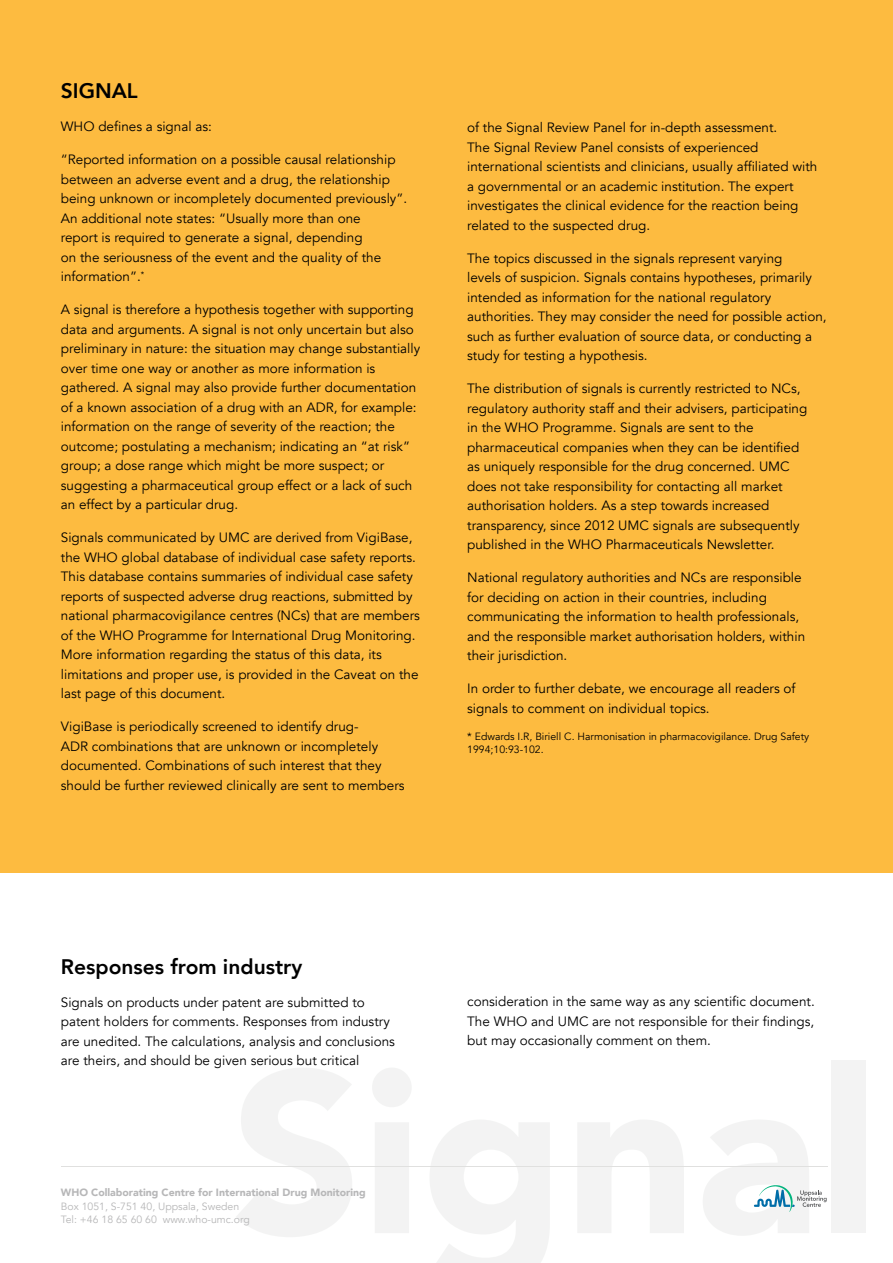
<style>
.page{position:relative;width:893px;height:1263px;background:#fff}
.page>*{position:absolute;margin:0;border:0;box-sizing:border-box;transform-origin:0 0}
.t1{font:800 21px "Avenir";color:#000}
.t2{font:13.5px/19.5px "Avenir";color:#000}
.t3{font:10.5px/13.5px "Avenir";color:#000}
.t4{font:10.5px/13.5px "Avenir";color:#b7b7b8}
.t5{font:900 10.5px "Avenir";color:#b7b7b8}
</style>
<div class="page">
<div style="left:0;top:0;width:893px;height:873px;background:#fdbb40"></div>
<svg style="left:754px;top:1185px;width:73px;height:27px"></svg>
<hr style="left:61px;top:1166px;width:767px;height:1px;background:#e0e0df">
<h1 class="t1" style="left:61px;top:75px;width:79px">SIGNAL</h1>
<p class="t2" style="left:61px;top:117px;width:153px">WHO defines a signal as:</p>
<p class="t2" style="left:61px;top:150px;width:348px">“Reported information on a possible causal relationship between an adverse event and a drug, the relationship being unknown or incompletely documented previously”.<br>An additional note states: “Usually more than one<br>report is required to generate a signal, depending<br>on the seriousness of the event and the quality of the information”.<sup>*</sup></p>
<p class="t2" style="left:61px;top:300px;width:361px">A signal is therefore a hypothesis together with supporting data and arguments. A signal is not only uncertain but also preliminary in nature: the situation may change substantially over time one way or another as more information is gathered. A signal may also provide further documentation of a known association of a drug with an ADR, for example: information on the range of severity of the reaction; the outcome; postulating a mechanism; indicating an “at risk” group; a dose range which might be more suspect; or suggesting a pharmaceutical group effect or a lack of such an effect by a particular drug.</p>
<p class="t2" style="left:61px;top:528px;width:361px">Signals communicated by UMC are derived from VigiBase, the WHO global database of individual case safety reports.<br>This database contains summaries of individual case safety reports of suspected adverse drug reactions, submitted by national pharmacovigilance centres (NCs) that are members of the WHO Programme for International Drug Monitoring.<br>More information regarding the status of this data, its limitations and proper use, is provided in the Caveat on the last page of this document.</p>
<p class="t2" style="left:61px;top:717px;width:345px">VigiBase is periodically screened to identify drug-<br>ADR combinations that are unknown or incompletely documented. Combinations of such interest that they should be further reviewed clinically are sent to members</p>
<p class="t2" style="left:467px;top:118px;width:352px">of the Signal Review Panel for in-depth assessment.<br>The Signal Review Panel consists of experienced international scientists and clinicians, usually affiliated with a governmental or an academic institution. The expert investigates the clinical evidence for the reaction being related to the suspected drug.</p>
<p class="t2" style="left:467px;top:249px;width:361px">The topics discussed in the signals represent varying<br>levels of suspicion. Signals contains hypotheses, primarily intended as information for the national regulatory authorities. They may consider the need for possible action, such as further evaluation of source data, or conducting a study for testing a hypothesis.</p>
<p class="t2" style="left:467px;top:379px;width:342px">The distribution of signals is currently restricted to NCs, regulatory authority staff and their advisers, participating in the WHO Programme. Signals are sent to the pharmaceutical companies when they can be identified as uniquely responsible for the drug concerned. UMC does not take responsibility for contacting all market authorisation holders. As a step towards increased transparency, since 2012 UMC signals are subsequently published in the WHO Pharmaceuticals Newsletter.</p>
<p class="t2" style="left:467px;top:568px;width:339px">National regulatory authorities and NCs are responsible for deciding on action in their countries, including communicating the information to health professionals, and the responsible market authorisation holders, within their jurisdiction.</p>
<p class="t2" style="left:467px;top:679px;width:330px">In order to further debate, we encourage all readers of signals to comment on individual topics.</p>
<p class="t3" style="left:467px;top:730px;width:344px">* Edwards I.R, Biriell C. Harmonisation in pharmacovigilance. Drug Safety<br>1994;10:93-102.</p>
<h1 class="t1" style="left:61px;top:950px;width:243px">Responses from industry</h1>
<p class="t2" style="left:61px;top:992px;width:336px">Signals on products under patent are submitted to patent holders for comments. Responses from industry are unedited. The calculations, analysis and conclusions are theirs, and should be given serious but critical</p>
<p class="t5" style="left:61px;top:1184px;width:306px">WHO Collaborating Centre for International Drug Monitoring</p>
<p class="t4" style="left:61px;top:1200px;width:190px">Box 1051, S-751 40, Uppsala, Sweden<br>Tel: +46 18 65 60 60 www.who-umc.org</p>
<p class="t2" style="left:467px;top:992px;width:349px;text-align:justify">consideration in the same way as any scientific document.<br>The WHO and UMC are not responsible for their findings, but may occasionally comment on them.</p>
</div>
